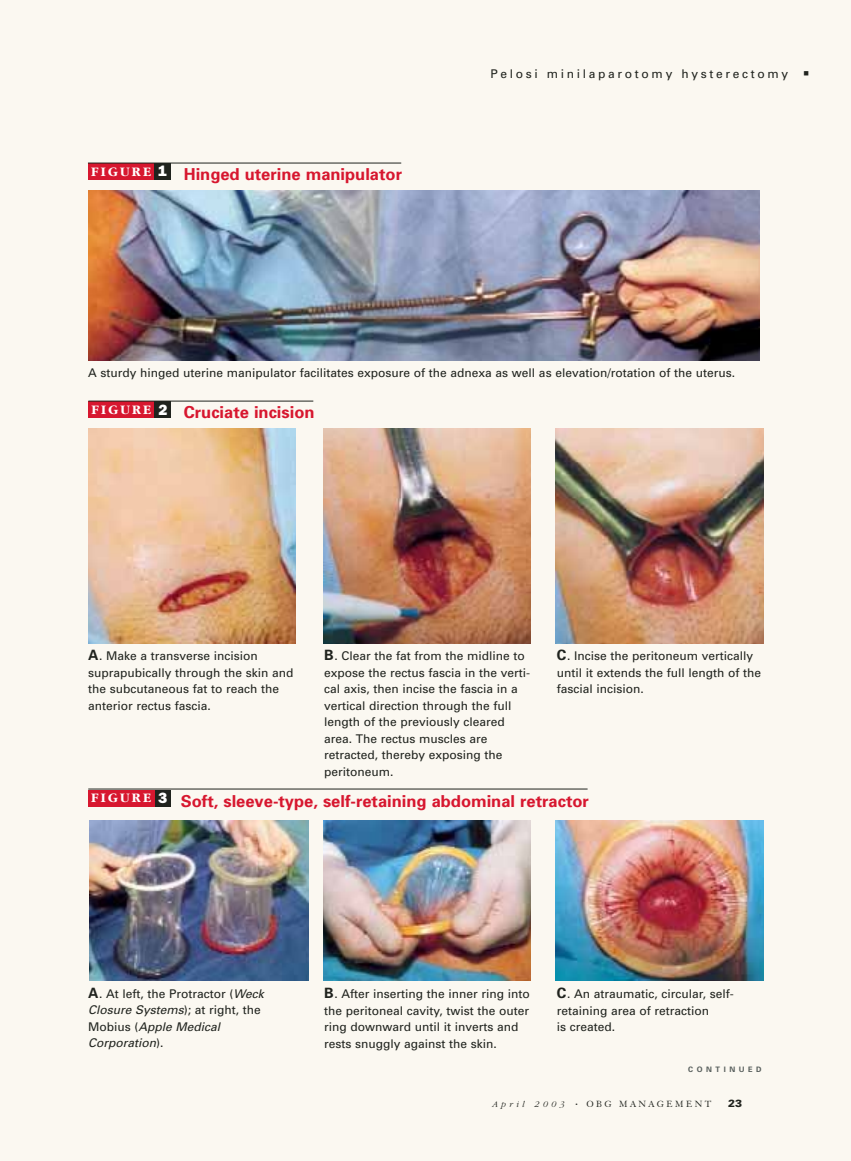
<style>
.page{position:relative;width:851px;height:1161px;background:#fff}
.page>*{position:absolute;margin:0;border:0;box-sizing:border-box;transform-origin:0 0}
.t1{font:700 16.5px "Univers";color:#d7172f}
.t2{font:700 13.5px "Garamond";letter-spacing:.17em;color:#fff}
.t3{font:12px/16.5px "Univers";color:#20231e}
.t4{font:12px "Univers";letter-spacing:.22em;color:#20231e}
.t5{font:900 10.5px "Univers";color:#20231e}
.t6{font:9.75px "Elegant Garamond BT";letter-spacing:.25em;color:#20231e}
.t7{font:italic 300 9px "Garamond";letter-spacing:.385em;color:#20231e}
.t8{font:700 7.5px "Univers";letter-spacing:.47em;color:#575e5c}
.s1{font-family:"Franklin Gothic";font-weight:800;font-size:15px}
.s2{font-weight:700;font-size:14.25px}
.s3{font-style:italic}
.s4{font-family:"Janson Text";font-size:4.5px}
</style>
<div class="page">
<div style="left:1px;top:0;width:849px;height:1161px;background:#fbf8f1"></div>
<img style="left:88px;top:429px;width:208px;height:215px">
<div style="left:88px;top:163px;width:66px;height:17px;background:#d7172f"></div>
<div style="left:154px;top:163px;width:17px;height:17px;background:#20231e"></div>
<img style="left:88px;top:190px;width:671px;height:171px">
<img style="left:323px;top:428px;width:207px;height:215px">
<img style="left:556px;top:428px;width:207px;height:215px">
<img style="left:89px;top:820px;width:219px;height:160px">
<img style="left:323px;top:820px;width:207px;height:161px">
<img style="left:556px;top:820px;width:207px;height:161px">
<div style="left:88px;top:401px;width:66px;height:17px;background:#d7172f"></div>
<div style="left:154px;top:401px;width:17px;height:17px;background:#20231e"></div>
<div style="left:154px;top:790px;width:17px;height:16px;background:#20231e"></div>
<div style="left:88px;top:790px;width:66px;height:16px;background:#d7172f"></div>
<hr style="left:88px;top:401px;width:225px;height:1px;background:#20231e">
<hr style="left:88px;top:789px;width:499px;height:1px;background:#20231e">
<hr style="left:88px;top:163px;width:313px;height:1px;background:#20231e">
<p class="t2" style="left:91px;top:166px;width:77px">FIGURE <span class="s1">1</span></p>
<h1 class="t1" style="left:184px;top:168px;width:220px">Hinged uterine manipulator</h1>
<p class="t4" style="left:490px;top:69px;width:299px">Pelosi minilaparotomy hysterectomy</p>
<p class="t3" style="left:88px;top:366px;width:648px">A sturdy hinged uterine manipulator facilitates exposure of the adnexa as well as elevation/rotation of the uterus.</p>
<p class="t2" style="left:91px;top:404px;width:77px">FIGURE <span class="s1">2</span></p>
<h1 class="t1" style="left:184px;top:406px;width:132px">Cruciate incision</h1>
<p class="t3" style="left:88px;top:649px;width:207px"><span class="s2">A</span>. Make a transverse incision suprapubically through the skin and the subcutaneous fat to reach the anterior rectus fascia.</p>
<p class="t3" style="left:324px;top:649px;width:208px"><span class="s2">B</span>. Clear the fat from the midline to expose the rectus fascia in the verti&shy;cal axis, then incise the fascia in a vertical direction through the full length of the previously cleared area. The rectus muscles are retracted, thereby exposing the peritoneum.</p>
<p class="t3" style="left:557px;top:649px;width:206px"><span class="s2">C</span>. Incise the peritoneum vertically until it extends the full length of the fascial incision.</p>
<p class="t2" style="left:91px;top:793px;width:77px">FIGURE <span class="s1">3</span></p>
<h1 class="t1" style="left:181px;top:795px;width:409px">Soft, sleeve-type, self-retaining abdominal retractor</h1>
<p class="t3" style="left:88px;top:986px;width:177px"><span class="s2">A</span>. At left, the Protractor (<span class="s3">Weck<br>Closure Systems</span>) ; a t r i g h t , t h e<br>M o b i u s ( <span class="s3">Apple Medical<br>Corporation</span>) .</p>
<p class="t3" style="left:324px;top:987px;width:207px"><span class="s2">B</span>. After inserting the inner ring into the peritoneal cavity, twist the outer ring downward until it inverts and rests snuggly against the skin.</p>
<p class="t3" style="left:557px;top:987px;width:178px"><span class="s2">C</span>. An atraumatic, circular, self&shy;retaining area of retraction<br>is created.</p>
<p class="t8" style="left:688px;top:1066px;width:75px">CONTINUED</p>
<p class="t7" style="left:491px;top:1101px;width:74px">April 2003</p>
<p class="t6" style="left:575px;top:1100px;width:137px"><span class="s4">•</span> OBG MANAGEMENT</p>
<p class="t5" style="left:728px;top:1099px;width:16px">23</p>
</div>
